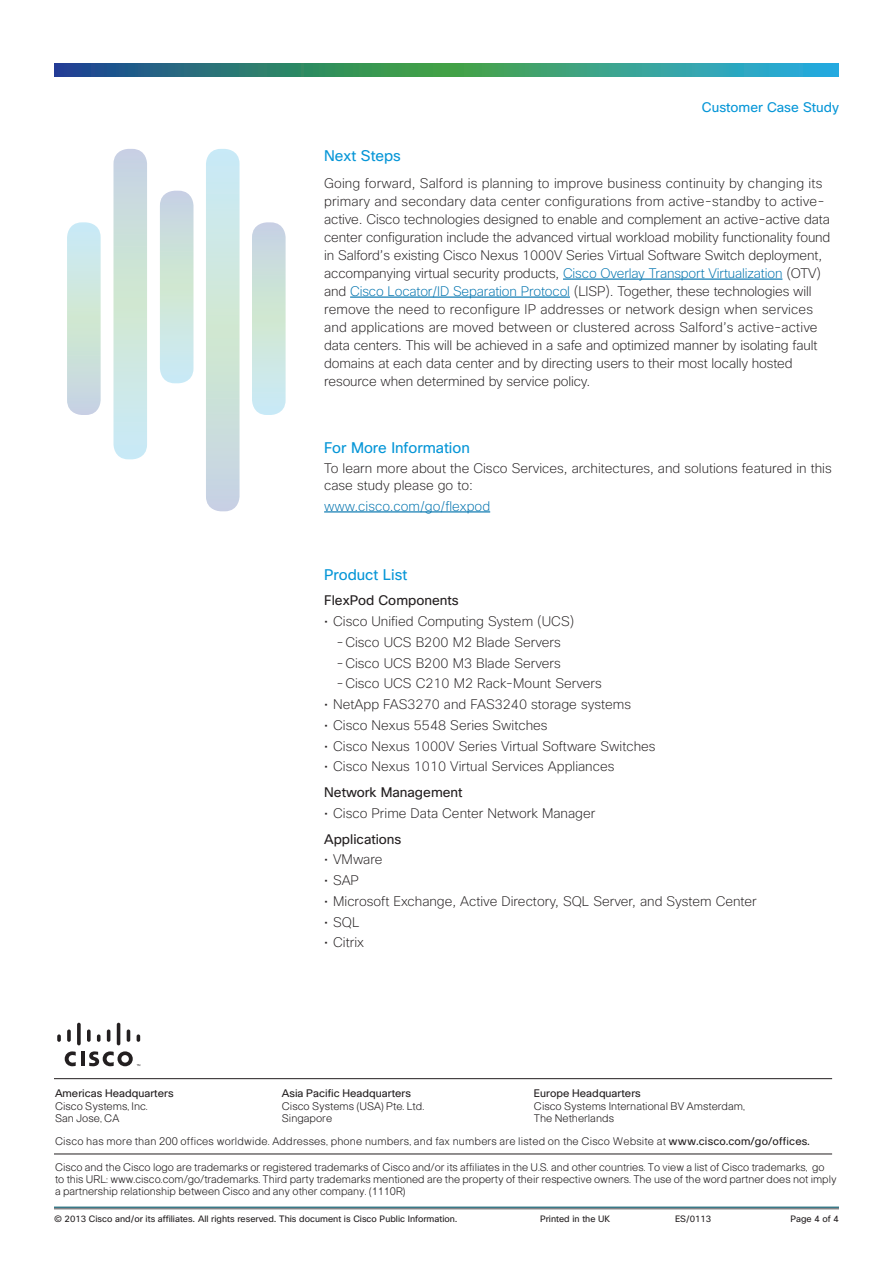
<style>
.page{position:relative;width:893px;height:1263px;background:#fff}
.page>*{position:absolute;margin:0;border:0;box-sizing:border-box;transform-origin:0 0}
.For_More_Information{font:15px "Cisco Sans";color:#0696d7}
.Product_List_Header{font:15px "Cisco Sans";color:#0696d7}
.Body_Text{font:15px "Cisco Sans";color:#0696d7}
.Body_Text-2{font:200 13.5px/18px "Cisco Sans";letter-spacing:-.01em;color:#231f20}
.Product_Bullet_Text{font:200 13.5px "Cisco Sans";color:#231f20}
.For_more_Info_text{font:200 13.5px/16.5px "Cisco Sans";color:#231f20}
.Product_List_Head{font:13.5px "Cisco Sans";color:#231f20}
.For_more_Info_text-2{font:200 13.5px "Cisco Sans";color:#0073ae}
.Page_Head{font:13.5px "Cisco Sans";color:#0696d7}
.t1{font:300 10.8px/12.1px "Cisco";color:#231f20}
.Page_Footer{font:9px "Cisco Sans";color:#231f20}
.s1{color:#0073ae}
.s2{font-weight:400}
</style>
<div class="page">
<hr style="left:563px;top:278px;width:219px;height:2px;background:#0073ae">
<hr style="left:350px;top:296px;width:220px;height:2px;background:#0073ae">
<hr style="left:324px;top:511px;width:166px;height:1px;background:#0073ae">
<svg style="left:113px;top:149px;width:34px;height:310px"></svg>
<svg style="left:252px;top:222px;width:34px;height:193px"></svg>
<svg style="left:206px;top:149px;width:34px;height:362px"></svg>
<svg style="left:67px;top:222px;width:34px;height:193px"></svg>
<svg style="left:160px;top:191px;width:34px;height:192px"></svg>
<svg style="left:54px;top:64px;width:785px;height:13px"></svg>
<hr style="left:54px;top:1208px;width:785px;height:1px;background:#5f5f62">
<hr style="left:54px;top:1206px;width:785px;height:2px;background:#005467">
<hr style="left:81px;top:1052px;width:3px;height:14px;background:#231f20">
<svg style="left:65px;top:1051px;width:11px;height:15px"></svg>
<svg style="left:57px;top:1034px;width:4px;height:8px"></svg>
<svg style="left:67px;top:1029px;width:4px;height:13px"></svg>
<svg style="left:77px;top:1023px;width:4px;height:22px"></svg>
<svg style="left:87px;top:1029px;width:4px;height:13px"></svg>
<svg style="left:97px;top:1034px;width:4px;height:8px"></svg>
<svg style="left:107px;top:1029px;width:3px;height:13px"></svg>
<hr style="left:117px;top:1023px;width:3px;height:22px;background:#231f20;border-radius:2px">
<svg style="left:127px;top:1029px;width:3px;height:13px"></svg>
<svg style="left:137px;top:1034px;width:3px;height:8px"></svg>
<svg style="left:89px;top:1051px;width:51px;height:15px"></svg>
<hr style="left:54px;top:1078px;width:778px;height:1px;background:#231f20">
<hr style="left:54px;top:1153px;width:778px;height:1px;background:#231f20">
<p class="Page_Head" style="left:702px;top:99px;width:139px">Customer Case Study</p>
<p class="Body_Text" style="left:324px;top:146px;width:78px">Next Steps</p>
<p class="Body_Text-2" style="left:324px;top:174px;width:508px">Going forward, Salford is planning to improve business continuity by changing its primary and secondary data center configurations from active-standby to active&shy;active. Cisco technologies designed to enable and complement an active-active data center configuration include the advanced virtual workload mobility functionality found in Salford’s existing Cisco Nexus 1000V Series Virtual Software Switch deployment, accompanying virtual security products, <span class="s1">Cisco Overlay Transport Virtualization</span> (OTV) and <span class="s1">Cisco Locator/ID Separation Protocol</span> (LISP). Together, these technologies will remove the need to reconfigure IP addresses or network design when services and applications are moved between or clustered across Salford’s active-active data centers. This will be achieved in a safe and optimized manner by isolating fault domains at each data center and by directing users to their most locally hosted resource when determined by service policy.</p>
<p class="For_More_Information" style="left:324px;top:438px;width:147px">For More Information</p>
<p class="For_more_Info_text" style="left:324px;top:460px;width:509px">To learn more about the Cisco Services, architectures, and solutions featured in this case study please go to:</p>
<p class="For_more_Info_text-2" style="left:324px;top:497px;width:168px">www.cisco.com/go/flexpod</p>
<p class="Product_List_Header" style="left:324px;top:565px;width:85px">Product List</p>
<p class="Product_List_Head" style="left:324px;top:592px;width:136px">FlexPod Components</p>
<p class="Product_Bullet_Text" style="left:324px;top:613px;width:252px">• Cisco Unified Computing System (UCS)</p>
<p class="Product_Bullet_Text" style="left:336px;top:633px;width:226px">-Cisco UCS B200 M2 Blade Servers</p>
<p class="Product_Bullet_Text" style="left:336px;top:654px;width:226px">-Cisco UCS B200 M3 Blade Servers</p>
<p class="Product_Bullet_Text" style="left:336px;top:675px;width:267px">-Cisco UCS C210 M2 Rack-Mount Servers</p>
<p class="Product_Bullet_Text" style="left:324px;top:696px;width:308px">• NetApp FAS3270 and FAS3240 storage systems</p>
<p class="Product_Bullet_Text" style="left:324px;top:716px;width:225px">• Cisco Nexus 5548 Series Switches</p>
<p class="Product_Bullet_Text" style="left:324px;top:737px;width:333px">• Cisco Nexus 1000V Series Virtual Software Switches</p>
<p class="Product_Bullet_Text" style="left:324px;top:758px;width:292px">• Cisco Nexus 1010 Virtual Services Appliances</p>
<p class="Product_List_Head" style="left:324px;top:784px;width:140px">Network Management</p>
<p class="Product_Bullet_Text" style="left:324px;top:804px;width:273px">• Cisco Prime Data Center Network Manager</p>
<p class="Product_List_Head" style="left:324px;top:830px;width:79px">Applications</p>
<p class="Product_Bullet_Text" style="left:324px;top:851px;width:60px">• VMware</p>
<p class="Product_Bullet_Text" style="left:324px;top:872px;width:36px">• SAP</p>
<p class="Product_Bullet_Text" style="left:324px;top:892px;width:434px">• Microsoft Exchange, Active Directory, SQL Server, and System Center</p>
<p class="Product_Bullet_Text" style="left:324px;top:913px;width:37px">• SQL</p>
<p class="Product_Bullet_Text" style="left:324px;top:934px;width:41px">• Citrix</p>
<p class="t1" style="left:55px;top:1087px;width:120px"><span class="s2">Americas Headquarters<br></span>Cisco Systems, Inc.<br>San Jose, CA</p>
<p class="t1" style="left:282px;top:1087px;width:144px"><span class="s2">Asia Pacific Headquarters<br></span>Cisco Systems (USA) Pte. Ltd.<br>Singapore</p>
<p class="t1" style="left:534px;top:1087px;width:213px"><span class="s2">Europe Headquarters<br></span>Cisco Systems International BV Amsterdam,<br>The Netherlands</p>
<p class="t1" style="left:55px;top:1135px;width:756px">Cisco has more than 200 offices worldwide. Addresses, phone numbers, and fax numbers are listed on the Cisco Website at <span class="s2">www.cisco.com/go/offices.</span></p>
<p class="t1" style="left:55px;top:1160px;width:783px">Cisco and the Cisco logo are trademarks or registered trademarks of Cisco and/or its affiliates in the U.S. and other countries. To view a list of Cisco trademarks, go to this URL: www.cisco.com/go/trademarks. Third party trademarks mentioned are the property of their respective owners. The use of the word partner does not imply a partnership relationship between Cisco and any other company. (1110R)</p>
<p class="Page_Footer" style="left:54px;top:1212px;width:405px">© 2013 Cisco and/or its affiliates. All rights reserved. This document is Cisco Public Information.</p>
<p class="Page_Footer" style="left:540px;top:1212px;width:72px">Printed in the UK</p>
<p class="Page_Footer" style="left:675px;top:1212px;width:38px">ES/0113</p>
<p class="Page_Footer" style="left:791px;top:1212px;width:50px">Page 4 of 4</p>
</div>
